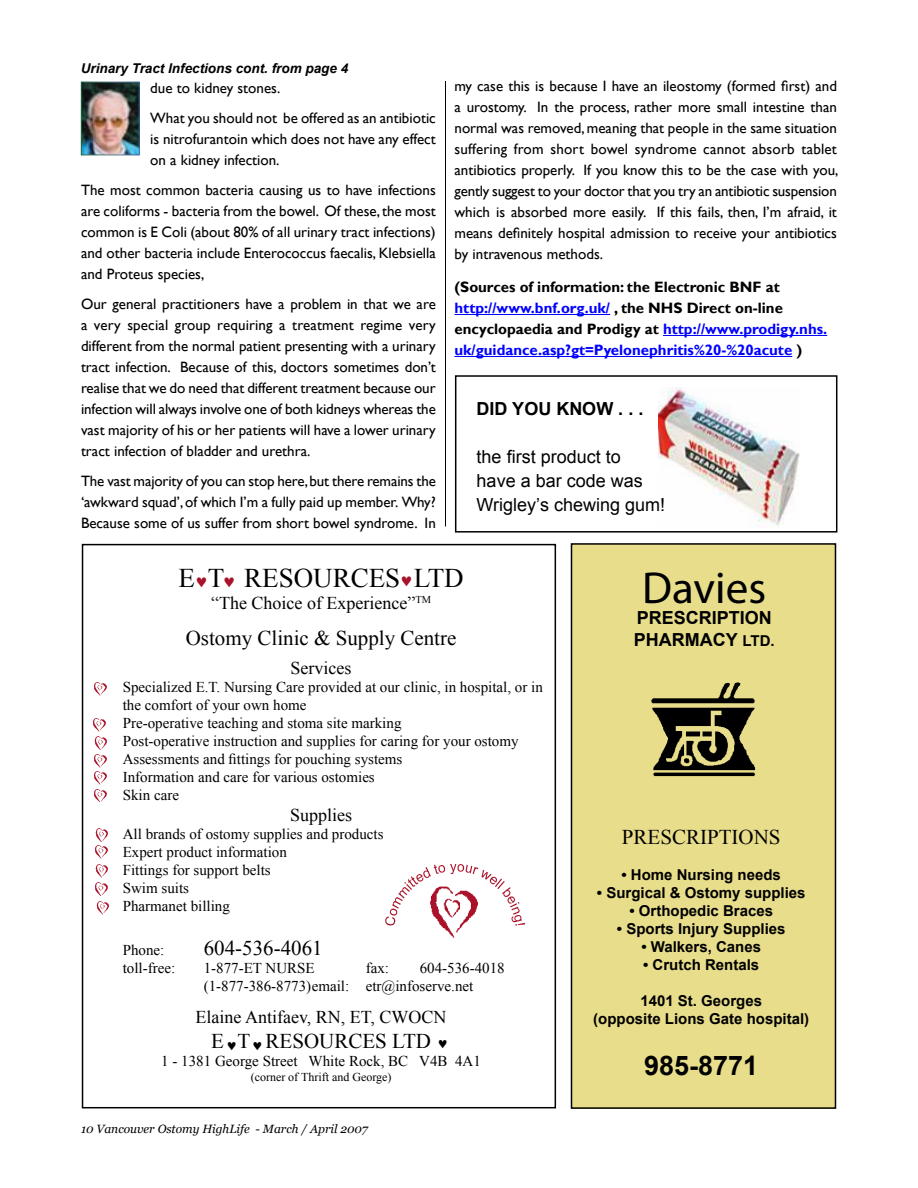
<style>
.page{position:relative;width:918px;height:1188px;background:#fff}
.page>*{position:absolute;margin:0;border:0;box-sizing:border-box;transform-origin:0 0}
.t1{font:300 45px "Souvenir IT Cby BT";color:#000}
.t2{font:27px "Times New Roman";color:#000}
.t3{font:700 27px "Arial";color:#000}
.t4{font:21px "Times New Roman";color:#000}
.t5{font:18px "Times New Roman";color:#000}
.t6{font:18px/24px "Arial";color:#000}
.t7{font:700 18px/21.6px "Arial";color:#000}
.t8{font:15px/21px "Gill Sans";color:#000;text-align:justify}
.t9{font:15px/18px "Times New Roman";color:#000}
.t10{font:700 15px/21px "Gill Sans";color:#00f}
.t11{font:700 15px/18px "Arial";color:#000;text-align:center}
.t12{font:italic 700 13.5px "Arial";color:#000}
.t13{font:italic 12px "Georgia";color:#000}
.t14{font:12px "Times New Roman";color:#000}
.s1{color:#000}
.s2{font-size:15px}
</style>
<div class="page">
<div style="left:82px;top:544px;width:474px;height:564px;border:2px solid #000"></div>
<img style="left:385px;top:864px;width:140px;height:73px">
<svg style="left:96px;top:865px;width:12px;height:12px"></svg>
<svg style="left:94px;top:682px;width:12px;height:13px"></svg>
<svg style="left:97px;top:902px;width:12px;height:12px"></svg>
<svg style="left:93px;top:718px;width:12px;height:13px"></svg>
<svg style="left:94px;top:737px;width:13px;height:65px"></svg>
<svg style="left:96px;top:829px;width:12px;height:29px"></svg>
<svg style="left:96px;top:883px;width:12px;height:13px"></svg>
<div style="left:455px;top:375px;width:382px;height:158px;border:2px solid #000"></div>
<img style="left:659px;top:387px;width:140px;height:139px">
<div style="left:571px;top:544px;width:264px;height:564px;background:#e8dd8b"></div>
<div style="left:571px;top:543px;width:265px;height:566px;border:2px solid #000"></div>
<img style="left:651px;top:682px;width:105px;height:95px">
<hr style="left:454px;top:314px;width:156px;height:1px;background:#00f">
<hr style="left:663px;top:335px;width:164px;height:1px;background:#00f">
<hr style="left:454px;top:356px;width:338px;height:1px;background:#00f">
<img style="left:83px;top:84px;width:55px;height:69px">
<hr style="left:445px;top:81px;width:1px;height:445px;background:#000">
<p class="t12" style="left:81px;top:60px;width:269px">Urinary Tract Infections cont. from page 4</p>
<p class="t8" style="left:150px;top:73px;width:287px;line-height:30px">due to kidney stones.<br>What you should not be offered as an antibiotic</p>
<p class="t8" style="left:150px;top:128px;width:287px">is nitrofurantoin which does not have any effect on a kidney infection.</p>
<p class="t8" style="left:81px;top:179px;width:356px">The most common bacteria causing us to have infections are coliforms - bacteria from the bowel. Of these, the most common is E Coli (about 80% of all urinary tract infections) and other bacteria include Enterococcus faecalis, Klebsiella and Proteus species,</p>
<p class="t8" style="left:81px;top:293px;width:356px">Our general practitioners have a problem in that we are a very special group requiring a treatment regime very different from the normal patient presenting with a urinary tract infection. Because of this, doctors sometimes don’t realise that we do need that different treatment because our infection will always involve one of both kidneys whereas the vast majority of his or her patients will have a lower urinary tract infection of bladder and urethra.</p>
<p class="t8" style="left:81px;top:470px;width:357px">The vast majority of you can stop here, but there remains the ‘awkward squad’, of which I’m a fully paid up member. Why?<br>Because some of us suffer from short bowel syndrome. In</p>
<p class="t8" style="left:454px;top:76px;width:386px">my case this is because I have an ileostomy (formed first) and a urostomy. In the process, rather more small intestine than normal was removed, meaning that people in the same situation suffering from short bowel syndrome cannot absorb tablet antibiotics properly. If you know this to be the case with you, gently suggest to your doctor that you try an antibiotic suspension which is absorbed more easily. If this fails, then, I’m afraid, it means definitely hospital admission to receive your antibiotics by intravenous methods.</p>
<p class="t10" style="left:454px;top:277px;width:374px"><span class="s1">(Sources of information: the Electronic BNF at </span>http://www.bnf.org.uk/ <span class="s1">, the NHS Direct on-line encyclopaedia and Prodigy at</span> http://www.prodigy.nhs. uk/guidance.asp?gt=Pyelonephritis%20-%20acute <span class="s1">)</span></p>
<p class="t7" style="left:477px;top:398px;width:168px">DID YOU KNOW . . .</p>
<p class="t6" style="left:477px;top:445px;width:190px">the first product to<br>have a bar code was<br>Wrigley’s chewing gum!</p>
<h2 class="t2" style="left:178px;top:560px;width:287px">E T RESOURCES LTD</h2>
<p class="t5" style="left:211px;top:591px;width:222px">“The Choice of Experience”<sup>TM</sup></p>
<h3 class="t4" style="left:186px;top:624px;width:272px">Ostomy Clinic &amp; Supply Centre</h3>
<p class="t5" style="left:291px;top:656px;width:62px">Services</p>
<p class="t9" style="left:123px;top:678px;width:422px">Specialized E.T. Nursing Care provided at our clinic, in hospital, or in the comfort of your own home<br>Pre-operative teaching and stoma site marking<br>Post-operative instruction and supplies for caring for your ostomy Assessments and fittings for pouching systems<br>Information and care for various ostomies<br>Skin care</p>
<p class="t5" style="left:290px;top:803px;width:64px">Supplies</p>
<p class="t9" style="left:123px;top:825px;width:262px">All brands of ostomy supplies and products<br>Expert product information<br>Fittings for support belts<br>Swim suits<br>Pharmanet billing</p>
<p class="t9" style="left:123px;top:940px;width:43px">Phone:</p>
<h3 class="t4" style="left:204px;top:933px;width:120px">604-536-4061</h3>
<p class="t9" style="left:123px;top:958px;width:54px">toll-free:</p>
<p class="t9" style="left:204px;top:958px;width:112px">1-877-ET NURSE</p>
<p class="t9" style="left:366px;top:958px;width:25px">fax:</p>
<p class="t9" style="left:204px;top:958px;width:302px;text-indent:216px">604-536-4018 (1-877-386-8773) email: etr@infoserve.net</p>
<p class="t5" style="left:196px;top:1005px;width:252px">Elaine Antifaev, RN, ET, CWOCN</p>
<h3 class="t4" style="left:211px;top:1027px;width:222px">E T RESOURCES LTD</h3>
<p class="t9" style="left:161px;top:1052px;width:321px">1 - 1381 George Street White Rock, BC V4B 4A1</p>
<p class="t14" style="left:251px;top:1068px;width:142px">(corner of Thrift and George)</p>
<p class="t13" style="left:81px;top:1122px;width:288px">10 Vancouver Ostomy HighLife - March / April 2007</p>
<h1 class="t1" style="left:642px;top:563px;width:125px">Davies</h1>
<p class="t7" style="left:634px;top:608px;width:142px">PRESCRIPTION<br>PHARMACY <span class="s2">LTD.</span></p>
<h3 class="t4" style="left:622px;top:823px;width:160px">PRESCRIPTIONS</h3>
<p class="t11" style="left:622px;top:867px;width:161px">• Home Nursing needs</p>
<p class="t11" style="left:597px;top:885px;width:210px">• Surgical &amp; Ostomy supplies</p>
<p class="t11" style="left:629px;top:903px;width:145px">• Orthopedic Braces</p>
<p class="t11" style="left:617px;top:921px;width:170px">• Sports Injury Supplies</p>
<p class="t11" style="left:641px;top:939px;width:121px">• Walkers, Canes</p>
<p class="t11" style="left:643px;top:957px;width:118px">• Crutch Rentals</p>
<p class="t11" style="left:593px;top:993px;width:217px">1401 St. Georges<br>(opposite Lions Gate hospital)</p>
<h2 class="t3" style="left:644px;top:1047px;width:116px">985-8771</h2>
</div>
